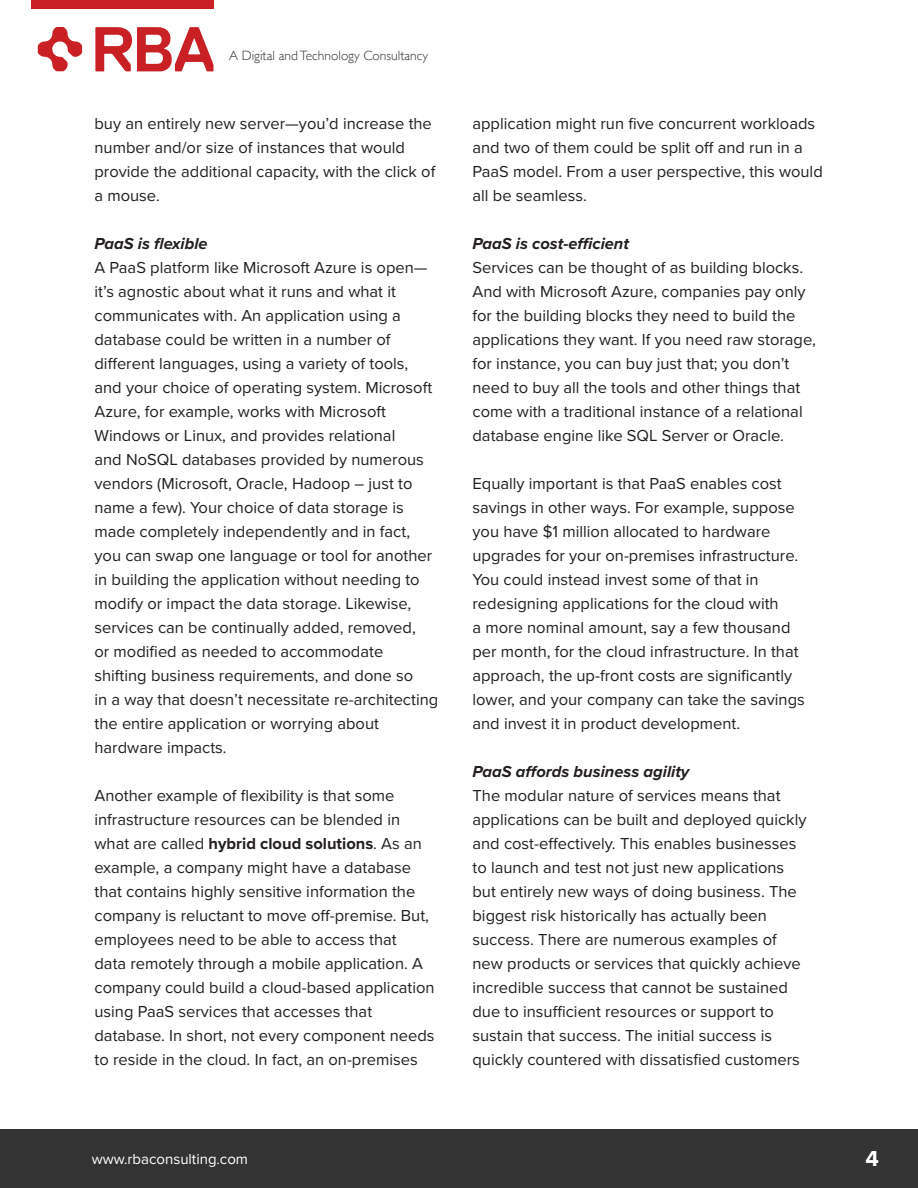
<style>
.page{position:relative;width:918px;height:1188px;background:#fff}
.page>*{position:absolute;margin:0;border:0;box-sizing:border-box;transform-origin:0 0}
.t1{font:700 22.5px "Proxima Nova";color:#fff}
.Body_Copy{font:16.5px/24px "Proxima Nova";color:#231f20}
.Body_Copy-2{font:italic 700 16.5px "Proxima Nova";color:#231f20}
.t2{font:15px "Proxima Nova";color:#fff}
.t3{font:300 13.5px "Gill Sans";color:#323332}
.s1{font-weight:700}
</style>
<div class="page">
<svg style="left:38px;top:27px;width:175px;height:44px"></svg>
<div style="left:31px;top:0;width:182px;height:9px;background:#c92026"></div>
<div style="left:0;top:1130px;width:918px;height:58px;background:#323332"></div>
<p class="t3" style="left:229px;top:45px;width:201px">A Digital and Technology Consultancy</p>
<p class="Body_Copy" style="left:94px;top:112px;width:342px">buy an entirely new server—you’d increase the number and/or size of instances that would provide the additional capacity, with the click of a mouse.</p>
<p class="Body_Copy-2" style="left:94px;top:234px;width:115px">PaaS is flexible</p>
<p class="Body_Copy" style="left:94px;top:256px;width:345px">A PaaS platform like Microsoft Azure is open— it’s agnostic about what it runs and what it communicates with. An application using a database could be written in a number of different languages, using a variety of tools, and your choice of operating system. Microsoft Azure, for example, works with Microsoft Windows or Linux, and provides relational<br>and NoSQL databases provided by numerous vendors (Microsoft, Oracle, Hadoop – just to name a few). Your choice of data storage is made completely independently and in fact, you can swap one language or tool for another in building the application without needing to modify or impact the data storage. Likewise, services can be continually added, removed,<br>or modified as needed to accommodate shifting business requirements, and done so<br>in a way that doesn’t necessitate re-architecting the entire application or worrying about hardware impacts.</p>
<p class="Body_Copy" style="left:94px;top:784px;width:342px">Another example of flexibility is that some infrastructure resources can be blended in what are called <span class="s1">hybrid cloud solutions</span>. As an example, a company might have a database that contains highly sensitive information the company is reluctant to move off-premise. But, employees need to be able to access that<br>data remotely through a mobile application. A company could build a cloud-based application using PaaS services that accesses that database. In short, not every component needs to reside in the cloud. In fact, an on-premises</p>
<p class="Body_Copy" style="left:472px;top:112px;width:352px">application might run five concurrent workloads and two of them could be split off and run in a PaaS model. From a user perspective, this would all be seamless.</p>
<p class="Body_Copy-2" style="left:472px;top:234px;width:158px">PaaS is cost-efficient</p>
<p class="Body_Copy" style="left:472px;top:256px;width:345px">Services can be thought of as building blocks.<br>And with Microsoft Azure, companies pay only for the building blocks they need to build the applications they want. If you need raw storage, for instance, you can buy just that; you don’t need to buy all the tools and other things that come with a traditional instance of a relational database engine like SQL Server or Oracle.</p>
<p class="Body_Copy" style="left:472px;top:472px;width:334px">Equally important is that PaaS enables cost savings in other ways. For example, suppose you have $1 million allocated to hardware upgrades for your on-premises infrastructure.<br>You could instead invest some of that in redesigning applications for the cloud with<br>a more nominal amount, say a few thousand per month, for the cloud infrastructure. In that approach, the up-front costs are significantly lower, and your company can take the savings and invest it in product development.</p>
<p class="Body_Copy-2" style="left:472px;top:762px;width:218px">PaaS affords business agility</p>
<p class="Body_Copy" style="left:472px;top:784px;width:336px">The modular nature of services means that applications can be built and deployed quickly and cost-effectively. This enables businesses to launch and test not just new applications but entirely new ways of doing business. The biggest risk historically has actually been success. There are numerous examples of new products or services that quickly achieve incredible success that cannot be sustained due to insufficient resources or support to sustain that success. The initial success is quickly countered with dissatisfied customers</p>
<p class="t2" style="left:92px;top:1150px;width:158px">www.rbaconsulting.com</p>
<h1 class="t1" style="left:865px;top:1145px;width:15px">4</h1>
</div>
